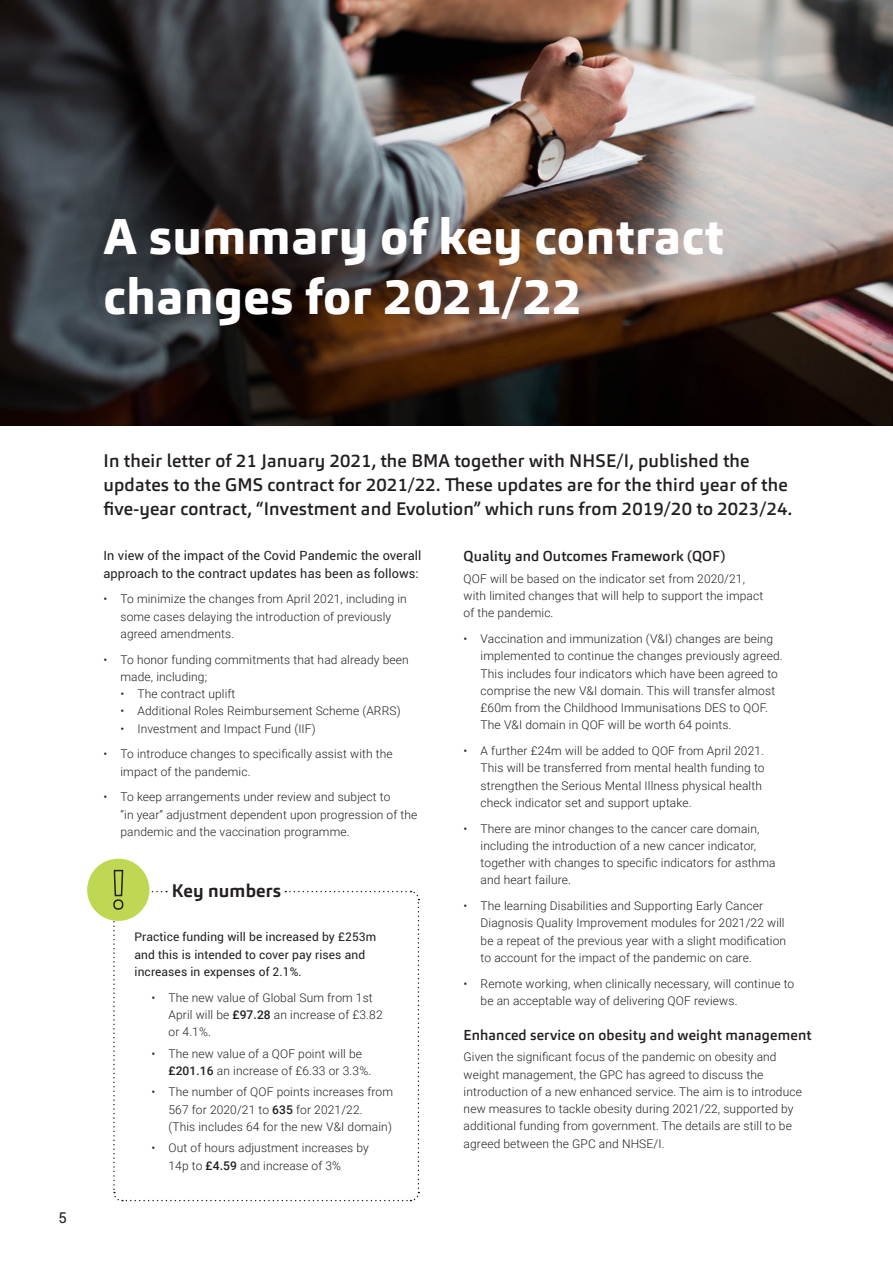
<style>
.page{position:relative;width:893px;height:1263px;background:#fff}
.page>*{position:absolute;margin:0;border:0;box-sizing:border-box;transform-origin:0 0}
.t1{font:800 49.5px/60px "Carnac";letter-spacing:.01em;color:#fff}
.BODY_COPY{font:500 18px/24px "Carnac";letter-spacing:.01em;color:#231f20}
.BODY_COPY-2{font:700 18px "Carnac";letter-spacing:.01em;color:#231f20}
.t2{font:15px "Roboto";color:#231f20}
.BODY_COPY-3{font:500 14.25px "Carnac";letter-spacing:.01em;color:#231f20}
.BODY_COPY-4{font:12.75px/17.2px "Roboto";letter-spacing:.01em;color:#231f20}
.BODY_COPY-5{font:300 12px/17.2px "Roboto";letter-spacing:.01em;color:#231f20}
.BODY_COPY-6{font:12px/17.2px "Roboto";letter-spacing:.01em;color:#231f20}
.s1{font-weight:500}
</style>
<div class="page">
<img style="left:0;top:0;width:893px;height:425px">
<div style="left:87px;top:859px;width:62px;height:62px;background:#bfd854;border-radius:50%"></div>
<svg style="left:112px;top:869px;width:308px;height:333px"></svg>
<p class="t1" style="left:103px;top:207px;width:622px">A summary of key contract changes for 2021/22</p>
<p class="t2" style="left:59px;top:1207px;width:10px">5</p>
<p class="BODY_COPY" style="left:103px;top:449px;width:690px">In their letter of 21 January 2021, the BMA together with NHSE/I, published the updates to the GMS contract for 2021/22. These updates are for the third year of the five-year contract, “Investment and Evolution” which runs from 2019/20 to 2023/24.</p>
<p class="BODY_COPY-4" style="left:103px;top:547px;width:319px">In view of the impact of the Covid Pandemic the overall approach to the contract updates has been as follows:</p>
<p class="BODY_COPY-5" style="left:120px;top:590px;width:288px;text-indent:-17px">• To minimize the changes from April 2021, including in some cases delaying the introduction of previously agreed amendments.</p>
<p class="BODY_COPY-5" style="left:120px;top:650px;width:290px;text-indent:-17px">• To honor funding commitments that had already been made, including;</p>
<p class="BODY_COPY-5" style="left:120px;top:685px;width:116px">• The contract uplift</p>
<p class="BODY_COPY-5" style="left:120px;top:702px;width:282px">• Additional Roles Reimbursement Scheme (ARRS)</p>
<p class="BODY_COPY-5" style="left:120px;top:719px;width:197px">• Investment and Impact Fund (IIF)</p>
<p class="BODY_COPY-5" style="left:120px;top:745px;width:274px;text-indent:-17px">• To introduce changes to specifically assist with the impact of the pandemic.</p>
<p class="BODY_COPY-5" style="left:120px;top:788px;width:298px;text-indent:-17px">• To keep arrangements under review and subject to<br>“in year” adjustment dependent upon progression of the pandemic and the vaccination programme.</p>
<p class="BODY_COPY-2" style="left:172px;top:879px;width:110px">Key numbers</p>
<p class="BODY_COPY-6" style="left:135px;top:928px;width:243px">Practice funding will be increased by £253m and this is intended to cover pay rises and increases in expenses of 2.1%.</p>
<p class="BODY_COPY-5" style="left:169px;top:988px;width:216px;text-indent:-17px">• The new value of Global Sum from 1st<br>April will be <span class="s1">£97.28</span> an increase of £3.82 or 4.1%.</p>
<p class="BODY_COPY-5" style="left:169px;top:1044px;width:204px;text-indent:-17px">• The new value of a QOF point will be <span class="s1">£201.16</span> an increase of £6.33 or 3.3%.</p>
<p class="BODY_COPY-5" style="left:169px;top:1083px;width:226px;text-indent:-17px">• The number of QOF points increases from<br>567 for 2020/21 to <span class="s1">635</span> for 2021/22.<br>(This includes 64 for the new V&amp;I domain)</p>
<p class="BODY_COPY-5" style="left:169px;top:1139px;width:202px;text-indent:-17px">• Out of hours adjustment increases by<br>14p to <span class="s1">£4.59</span> and increase of 3%</p>
<p class="BODY_COPY-3" style="left:464px;top:547px;width:263px">Quality and Outcomes Framework (QOF)</p>
<p class="BODY_COPY-5" style="left:464px;top:569px;width:301px">QOF will be based on the indicator set from 2020/21, with limited changes that will help to support the impact of the pandemic.</p>
<p class="BODY_COPY-5" style="left:481px;top:630px;width:303px;text-indent:-17px">• Vaccination and immunization (V&amp;I) changes are being implemented to continue the changes previously agreed.<br>This includes four indicators which have been agreed to comprise the new V&amp;I domain. This will transfer almost £60m from the Childhood Immunisations DES to QOF.<br>The V&amp;I domain in QOF will be worth 64 points.</p>
<p class="BODY_COPY-5" style="left:481px;top:742px;width:285px;text-indent:-17px">• A further £24m will be added to QOF from April 2021.<br>This will be transferred from mental health funding to strengthen the Serious Mental Illness physical health check indicator set and support uptake.</p>
<p class="BODY_COPY-5" style="left:481px;top:819px;width:297px;text-indent:-17px">• There are minor changes to the cancer care domain, including the introduction of a new cancer indicator, together with changes to specific indicators for asthma and heart failure.</p>
<p class="BODY_COPY-5" style="left:481px;top:897px;width:307px;text-indent:-17px">• The learning Disabilities and Supporting Early Cancer Diagnosis Quality Improvement modules for 2021/22 will be a repeat of the previous year with a slight modification to account for the impact of the pandemic on care.</p>
<p class="BODY_COPY-5" style="left:481px;top:974px;width:315px;text-indent:-17px">• Remote working, when clinically necessary, will continue to be an acceptable way of delivering QOF reviews.</p>
<p class="BODY_COPY-3" style="left:464px;top:1026px;width:349px">Enhanced service on obesity and weight management</p>
<p class="BODY_COPY-5" style="left:464px;top:1048px;width:340px">Given the significant focus of the pandemic on obesity and weight management, the GPC has agreed to discuss the introduction of a new enhanced service. The aim is to introduce new measures to tackle obesity during 2021/22, supported by additional funding from government. The details are still to be agreed between the GPC and NHSE/I.</p>
</div>
